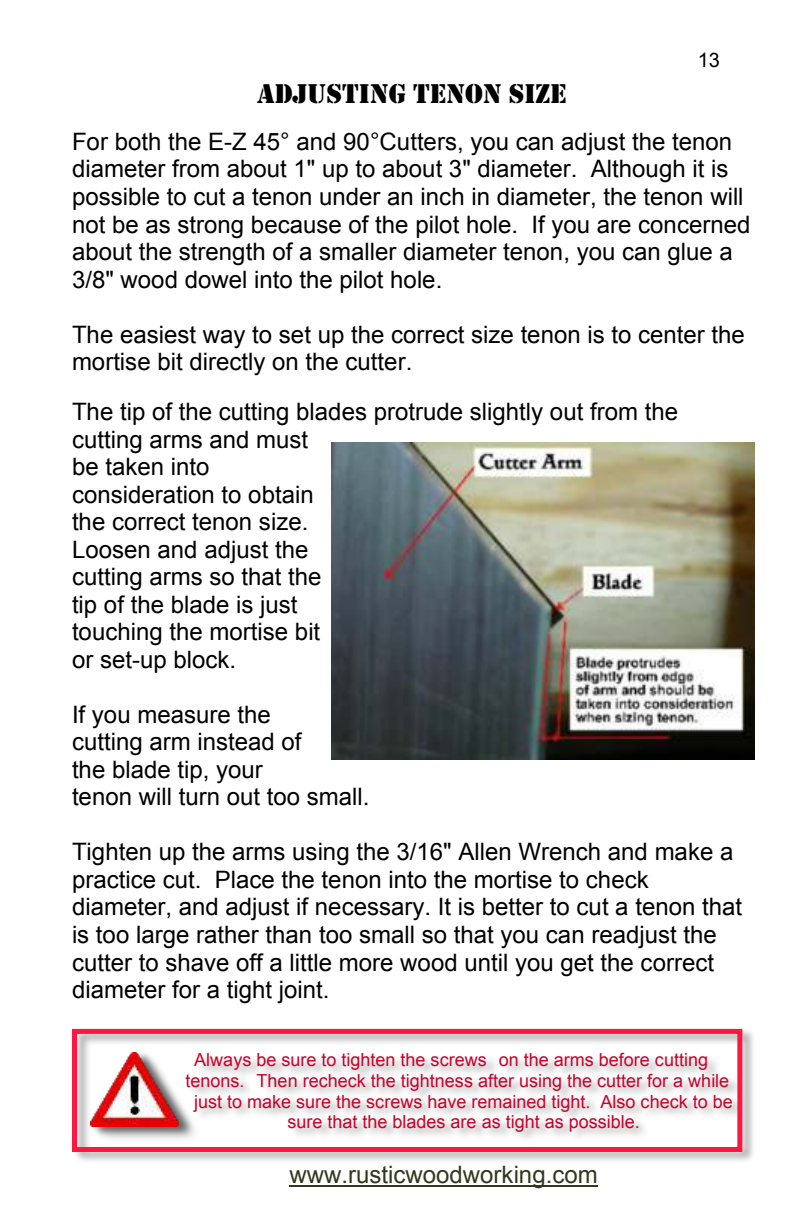
<style>
.page{position:relative;width:792px;height:1224px;background:#fff}
.page>*{position:absolute;margin:0;border:0;box-sizing:border-box;transform-origin:0 0}
.t1{font:28px "Stencil";color:#000}
.t2{font:24px/27.6px "Arial";color:#000}
.t3{font:24px "Arial";color:#32381d}
.t4{font:20px "Arial";color:#000}
.t5{font:18px "Arial";color:#c9002b}
</style>
<div class="page">
<hr style="left:289px;top:1185px;width:309px;height:2px;background:#32381d">
<img style="left:332px;top:443px;width:423px;height:317px">
<img style="left:72px;top:1028px;width:681px;height:133px">
<div style="left:72px;top:1029px;width:670px;height:123px;border:5px solid #ff1643"></div>
<img style="left:89px;top:1048px;width:106px;height:92px">
<img style="left:90px;top:1053px;width:89px;height:73px">
<p class="t4" style="left:698px;top:53px;width:24px">13</p>
<p class="t1" style="left:257px;top:84px;width:311px">ADJUSTING TENON SIZE</p>
<p class="t2" style="left:72px;top:130px;width:680px">For both the E-Z 45° and 90°Cutters, you can adjust the tenon diameter from about 1" up to about 3" diameter. Although it is possible to cut a tenon under an inch in diameter, the tenon will not be as strong because of the pilot hole. If you are concerned about the strength of a smaller diameter tenon, you can glue a 3/8" wood dowel into the pilot hole.</p>
<p class="t2" style="left:72px;top:323px;width:675px">The easiest way to set up the correct size tenon is to center the mortise bit directly on the cutter.</p>
<p class="t2" style="left:72px;top:400px;width:608px">The tip of the cutting blades protrude slightly out from the cutting arms and must<br>be taken into<br>consideration to obtain<br>the correct tenon size.<br>Loosen and adjust the<br>cutting arms so that the<br>tip of the blade is just<br>touching the mortise bit<br>or set-up block.</p>
<p class="t2" style="left:72px;top:703px;width:299px">If you measure the<br>cutting arm instead of<br>the blade tip, your<br>tenon will turn out too small.</p>
<p class="t2" style="left:72px;top:840px;width:672px">Tighten up the arms using the 3/16" Allen Wrench and make a practice cut. Place the tenon into the mortise to check diameter, and adjust if necessary. It is better to cut a tenon that is too large rather than too small so that you can readjust the cutter to shave off a little more wood until you get the correct diameter for a tight joint.</p>
<p class="t5" style="left:194px;top:1053px;width:515px">Always be sure to tighten the screws on the arms before cutting</p>
<p class="t5" style="left:186px;top:1074px;width:545px">tenons. Then recheck the tightness after using the cutter for a while</p>
<p class="t5" style="left:194px;top:1094px;width:540px">just to make sure the screws have remained tight. Also check to be</p>
<p class="t5" style="left:287px;top:1115px;width:354px">sure that the blades are as tight as possible.</p>
<p class="t3" style="left:289px;top:1165px;width:310px">www.rusticwoodworking.com</p>
</div>
